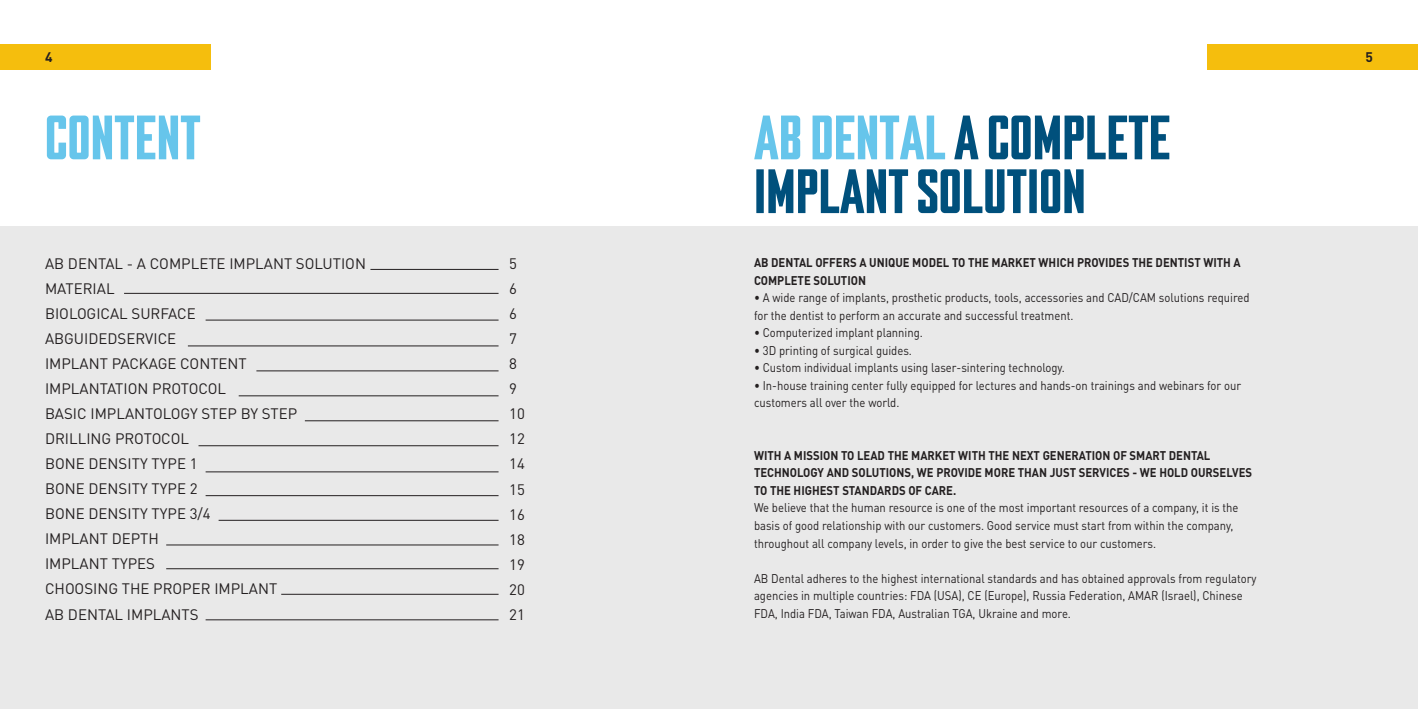
<style>
.page{position:relative;width:1418px;height:709px;background:#fff}
.page>*{position:absolute;margin:0;border:0;box-sizing:border-box;transform-origin:0 0}
.t1{font:62.5px/53.8px "Mandatory 29";color:#00507c}
.t2{font:62.5px "Mandatory 29";color:#66c5eb}
.t3{font:15px/25px "DINOT";color:#231f20}
.t4{font:700 13.75px "DINOT";color:#231f20}
.t5{font:12.5px/17.5px "DINOT";color:#231f20;scale:.9 1}
.t6{font:700 12.5px/17.5px "DINOT";color:#231f20;scale:.9 1}
.s1{color:#66c5eb}
</style>
<div class="page">
<div style="left:1207px;top:44px;width:210px;height:26px;background:#f5be0d"></div>
<div style="left:0;top:44px;width:211px;height:26px;background:#f5be0d"></div>
<div style="left:0;top:227px;width:1417px;height:482px;background:#e9e9e9"></div>
<hr style="left:370px;top:269px;width:128px;height:1px;background:#231f20">
<hr style="left:124px;top:293px;width:374px;height:1px;background:#231f20">
<hr style="left:198px;top:445px;width:300px;height:1px;background:#231f20">
<hr style="left:166px;top:545px;width:332px;height:1px;background:#231f20">
<hr style="left:166px;top:568px;width:332px;height:1px;background:#231f20">
<hr style="left:206px;top:619px;width:292px;height:1px;background:#231f20">
<hr style="left:281px;top:594px;width:217px;height:1px;background:#231f20">
<hr style="left:206px;top:471px;width:292px;height:1px;background:#231f20">
<hr style="left:206px;top:495px;width:292px;height:1px;background:#231f20">
<hr style="left:219px;top:520px;width:279px;height:1px;background:#231f20">
<hr style="left:305px;top:420px;width:193px;height:1px;background:#231f20">
<hr style="left:256px;top:370px;width:242px;height:1px;background:#231f20">
<hr style="left:188px;top:346px;width:310px;height:1px;background:#231f20">
<hr style="left:239px;top:395px;width:259px;height:1px;background:#231f20">
<hr style="left:206px;top:320px;width:292px;height:1px;background:#231f20">
<p class="t4" style="left:45px;top:48px;width:9px">4</p>
<p class="t4" style="left:1365px;top:48px;width:9px">5</p>
<h1 class="t2" style="left:45px;top:99px;width:157px">CONTENT</h1>
<p class="t3" style="left:45px;top:251px;width:322px">AB DENTAL - A COMPLETE IMPLANT SOLUTION<br>MATERIAL<br>BIOLOGICAL SURFACE<br>ABGUIDEDSERVICE<br>IMPLANT PACKAGE CONTENT<br>IMPLANTATION PROTOCOL<br>BASIC IMPLANTOLOGY STEP BY STEP<br>DRILLING PROTOCOL<br>BONE DENSITY TYPE 1<br>BONE DENSITY TYPE 2<br>BONE DENSITY TYPE 3/4<br>IMPLANT DEPTH<br>IMPLANT TYPES<br>CHOOSING THE PROPER IMPLANT<br>AB DENTAL IMPLANTS</p>
<p class="t3" style="left:509px;top:251px;width:17px">5<br>6<br>6<br>7<br>8<br>9<br>10<br>12<br>14<br>15<br>16<br>18<br>19<br>20<br>21</p>
<h1 class="t1" style="left:754px;top:114px;width:418px"><span class="s1">AB DENTAL</span> A COMPLETE<br>IMPLANT SOLUTION</h1>
<p class="t6" style="left:754px;top:254px;width:542px">AB DENTAL OFFERS A UNIQUE MODEL TO THE MARKET WHICH PROVIDES THE DENTIST WITH A<br>COMPLETE SOLUTION</p>
<p class="t5" style="left:754px;top:289px;width:552px">• A wide range of implants, prosthetic products, tools, accessories and CAD/CAM solutions required for the dentist to perform an accurate and successful treatment.</p>
<p class="t5" style="left:754px;top:324px;width:189px">• Computerized implant planning.</p>
<p class="t5" style="left:754px;top:341px;width:177px">• 3D printing of surgical guides.</p>
<p class="t5" style="left:754px;top:359px;width:347px">• Custom individual implants using laser-sintering technology.</p>
<p class="t5" style="left:754px;top:376px;width:543px">• In-house training center fully equipped for lectures and hands-on trainings and webinars for our customers all over the world.</p>
<p class="t6" style="left:754px;top:446px;width:555px">WITH A MISSION TO LEAD THE MARKET WITH THE NEXT GENERATION OF SMART DENTAL<br>TECHNOLOGY AND SOLUTIONS, WE PROVIDE MORE THAN JUST SERVICES - WE HOLD OURSELVES<br>TO THE HIGHEST STANDARDS OF CARE.</p>
<p class="t5" style="left:754px;top:499px;width:540px">We believe that the human resource is one of the most important resources of a company, it is the basis of good relationship with our customers. Good service must start from within the company, throughout all company levels, in order to give the best service to our customers.</p>
<p class="t5" style="left:754px;top:569px;width:560px">AB Dental adheres to the highest international standards and has obtained approvals from regulatory agencies in multiple countries: FDA (USA), CE (Europe), Russia Federation, AMAR (Israel), Chinese<br>FDA, India FDA, Taiwan FDA, Australian TGA, Ukraine and more.</p>
</div>
